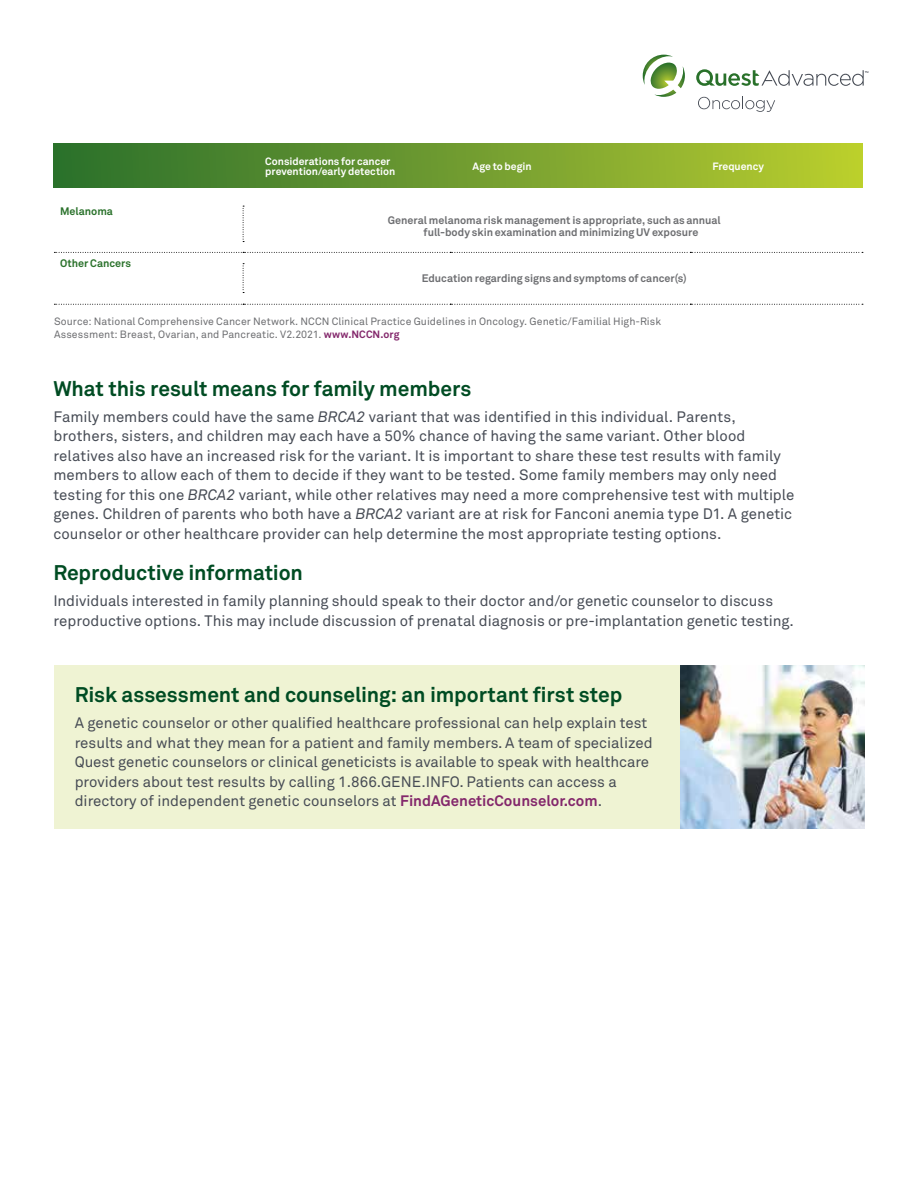
<style>
.page{position:relative;width:918px;height:1188px;background:#fff}
.page>*{position:absolute;margin:0;border:0;box-sizing:border-box;transform-origin:0 0}
.t1{font:700 21px "Akkurat Pro";letter-spacing:-.005em;color:#004c23}
.t2{font:15px/19.5px "Akkurat Pro";color:#474c55}
.t3{font:700 10.8px/12px "Akkurat Pro";letter-spacing:-.005em;color:#6d6e71}
.t4{font:700 10.8px "Akkurat Pro";letter-spacing:-.005em;color:#29712a}
.t5{font:10.5px/12.6px "Akkurat Pro";letter-spacing:.005em;color:#6d6e71}
.t6{font:700 10.5px/10.5px "Akkurat Pro";letter-spacing:-.005em;color:#fff}
.s1{font-weight:700;color:#83276b}
.s2{font-style:italic}
</style>
<div class="page">
<svg style="left:643px;top:55px;width:42px;height:42px"></svg>
<svg style="left:696px;top:69px;width:172px;height:17px"></svg>
<svg style="left:698px;top:96px;width:77px;height:16px"></svg>
<div style="left:54px;top:665px;width:810px;height:164px;background:#eff3d3"></div>
<img style="left:680px;top:665px;width:185px;height:164px">
<div style="left:54px;top:143px;width:808px;height:45px;background:linear-gradient(to right,#296e2d,#b9cc30)"></div>
<svg style="left:54px;top:252px;width:809px;height:1px"></svg>
<svg style="left:54px;top:304px;width:809px;height:1px"></svg>
<svg style="left:243px;top:206px;width:1px;height:36px"></svg>
<svg style="left:243px;top:263px;width:1px;height:30px"></svg>
<p class="t4" style="left:60px;top:204px;width:54px">Melanoma</p>
<p class="t4" style="left:60px;top:257px;width:73px">Other Cancers</p>
<p class="t6" style="left:265px;top:156px;width:132px">Considerations for cancer prevention/early detection</p>
<p class="t6" style="left:473px;top:161px;width:61px">Age to begin</p>
<p class="t6" style="left:712px;top:161px;width:53px">Frequency</p>
<p class="t3" style="left:424px;top:214px;width:299px;text-indent:-36px">General melanoma risk management is appropriate, such as annual full-body skin examination and minimizing UV exposure</p>
<p class="t3" style="left:422px;top:272px;width:266px">Education regarding signs and symptoms of cancer(s)</p>
<p class="t5" style="left:54px;top:315px;width:609px">Source: National Comprehensive Cancer Network. NCCN Clinical Practice Guidelines in Oncology. Genetic/Familial High-Risk<br>Assessment: Breast, Ovarian, and Pancreatic. V2.2021. <span class="s1">www.NCCN.org</span></p>
<h1 class="t1" style="left:53px;top:375px;width:420px">What this result means for family members</h1>
<p class="t2" style="left:53px;top:407px;width:743px">Family members could have the same <span class="s2">BRCA2</span> variant that was identified in this individual. Parents, brothers, sisters, and children may each have a 50% chance of having the same variant. Other blood relatives also have an increased risk for the variant. It is important to share these test results with family members to allow each of them to decide if they want to be tested. Some family members may only need testing for this one <span class="s2">BRCA2</span> variant, while other relatives may need a more comprehensive test with multiple genes. Children of parents who both have a <span class="s2">BRCA2</span> variant are at risk for Fanconi anemia type D1. A genetic counselor or other healthcare provider can help determine the most appropriate testing options.</p>
<h1 class="t1" style="left:53px;top:560px;width:251px">Reproductive information</h1>
<p class="t2" style="left:53px;top:591px;width:742px">Individuals interested in family planning should speak to their doctor and/or genetic counselor to discuss reproductive options. This may include discussion of prenatal diagnosis or pre-implantation genetic testing.</p>
<h1 class="t1" style="left:75px;top:682px;width:549px">Risk assessment and counseling: an important first step</h1>
<p class="t2" style="left:75px;top:714px;width:579px">A genetic counselor or other qualified healthcare professional can help explain test results and what they mean for a patient and family members. A team of specialized Quest genetic counselors or clinical geneticists is available to speak with healthcare providers about test results by calling 1.866.GENE.INFO. Patients can access a directory of independent genetic counselors at <span class="s1">FindAGeneticCounselor.com</span>.</p>
</div>
